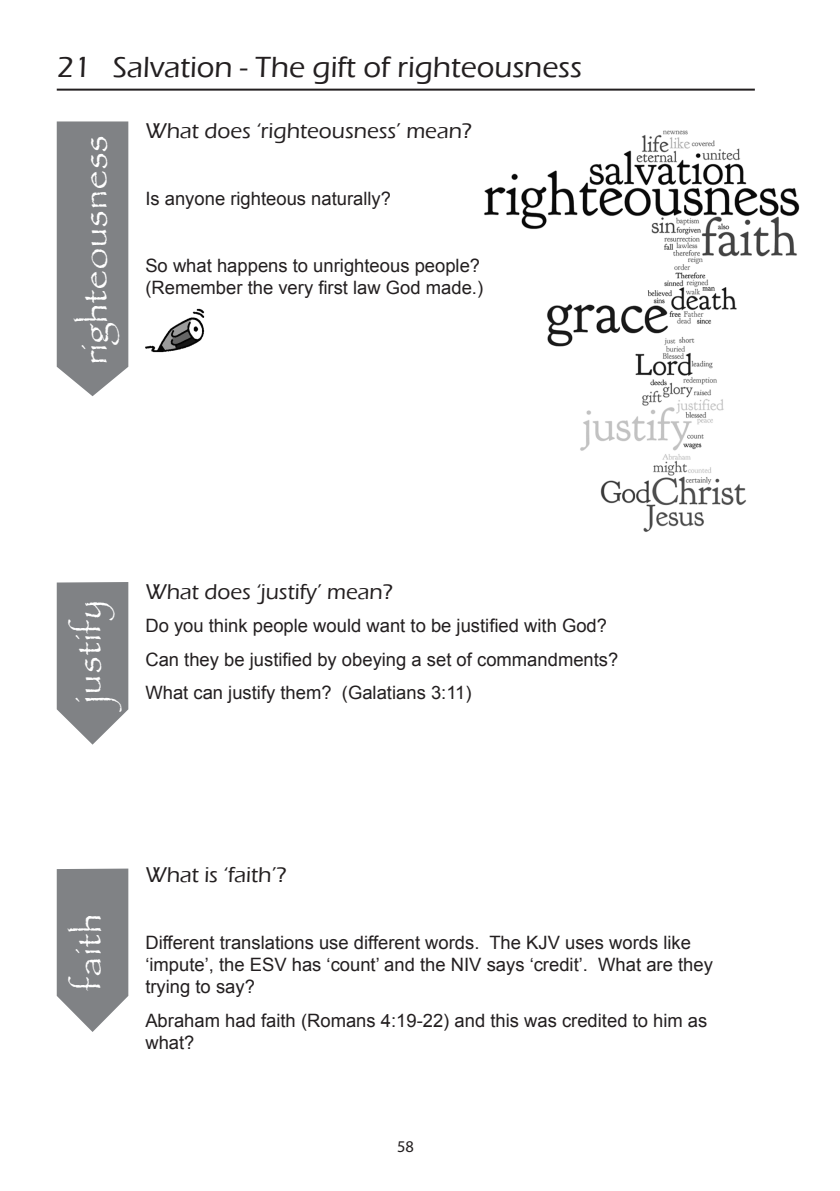
<style>
.page{position:relative;width:840px;height:1191px;background:#fff}
.page>*{position:absolute;margin:0;border:0;box-sizing:border-box;transform-origin:0 0}
.Body_text{font:40px "Papyrus";letter-spacing:-.01em;color:#fff}
.Lesson_Head{font:500 30px "Eras ITC";color:#231f20}
.Paragraph_Head{font:500 22px "Eras ITC";color:#231f20}
.Body_text-2{font:18.4px/22px "Arial";color:#231f20}
.Bible_text_small{font:16.4px "Myriad Pro";color:#231f20}
</style>
<div class="page">
<img style="left:484px;top:130px;width:316px;height:402px">
<hr style="left:57px;top:89px;width:697px;height:2px;background:#231f20">
<img style="left:145px;top:309px;width:60px;height:44px">
<div style="left:57px;top:121px;width:71px;height:275px;background:#808285"></div>
<svg style="left:57px;top:582px;width:71px;height:162px;background:#8d8f92"></svg>
<svg style="left:57px;top:868px;width:71px;height:164px;background:#8e9092"></svg>
<p class="Lesson_Head" style="left:57px;top:51px;width:526px">21 Salvation - The gift of righteousness</p>
<p class="Paragraph_Head" style="left:145px;top:118px;width:328px">What does ‘righteousness’ mean?</p>
<p class="Body_text" style="left:69px;top:365px;width:231px;rotate:-90deg">righteousness</p>
<p class="Body_text-2" style="left:145px;top:187px;width:247px">Is anyone righteous naturally?</p>
<p class="Body_text-2" style="left:145px;top:254px;width:339px">So what happens to unrighteous people? (Remember the very first law God made.)</p>
<p class="Body_text" style="left:63px;top:703px;width:105px;rotate:-90deg">justify</p>
<p class="Paragraph_Head" style="left:145px;top:579px;width:249px">What does ‘justify’ mean?</p>
<p class="Body_text-2" style="left:145px;top:615px;width:463px">Do you think people would want to be justified with God?</p>
<p class="Body_text-2" style="left:145px;top:648px;width:474px">Can they be justified by obeying a set of commandments?</p>
<p class="Body_text-2" style="left:145px;top:682px;width:327px">What can justify them? (Galatians 3:11)</p>
<p class="Body_text" style="left:63px;top:990px;width:79px;rotate:-90deg">faith</p>
<p class="Paragraph_Head" style="left:145px;top:862px;width:143px">What is ‘faith’?</p>
<p class="Body_text-2" style="left:145px;top:932px;width:568px">Different translations use different words. The KJV uses words like ‘impute’, the ESV has ‘count’ and the NIV says ‘credit’. What are they trying to say?</p>
<p class="Body_text-2" style="left:145px;top:1009px;width:563px">Abraham had faith (Romans 4:19-22) and this was credited to him as what?</p>
<p class="Bible_text_small" style="left:397px;top:1136px;width:18px">58</p>
</div>
